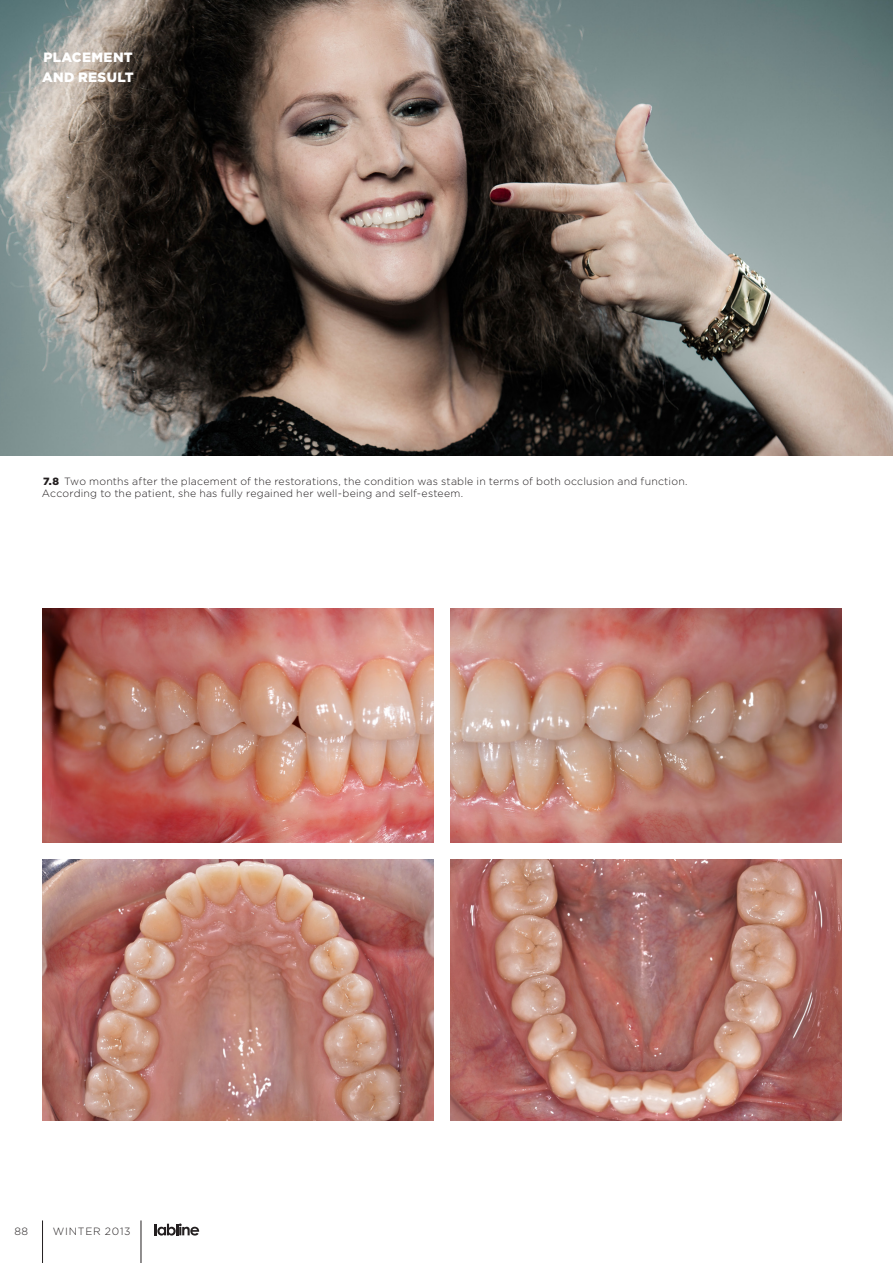
<style>
.page{position:relative;width:893px;height:1263px;background:#fff}
.page>*{position:absolute;margin:0;border:0;box-sizing:border-box;transform-origin:0 0}
._04_section_header{font:900 13.5px/19.5px "Gotham";letter-spacing:.025em;color:#fff}
._01_caption_gotham_l{font:300 10.5px/12px "Gotham";letter-spacing:.02em;color:#231f20}
._01_caption_gotham_l-2{font:300 10.5px "Gotham";letter-spacing:.07em;color:#231f20}
.s1{font-weight:900}
</style>
<div class="page">
<hr style="left:141px;top:1220px;width:1px;height:43px;background:#231f20">
<hr style="left:42px;top:1220px;width:1px;height:43px;background:#231f20">
<svg style="left:155px;top:1223px;width:44px;height:12px"></svg>
<img style="left:0;top:0;width:893px;height:455px">
<img style="left:43px;top:860px;width:390px;height:260px">
<img style="left:451px;top:860px;width:391px;height:260px">
<img style="left:451px;top:608px;width:391px;height:234px">
<img style="left:43px;top:608px;width:390px;height:234px">
<p class="_04_section_header" style="left:42px;top:47px;width:93px">PLACEMENT<br>AND RESULT</p>
<p class="_01_caption_gotham_l" style="left:42px;top:475px;width:647px"><span class="s1">7.8</span> Two months after the placement of the restorations, the condition was stable in terms of both occlusion and function.<br>According to the patient, she has fully regained her well-being and self-esteem.</p>
<p class="_01_caption_gotham_l" style="left:14px;top:1225px;width:15px">88</p>
<p class="_01_caption_gotham_l-2" style="left:53px;top:1225px;width:79px">WINTER 2013</p>
</div>
